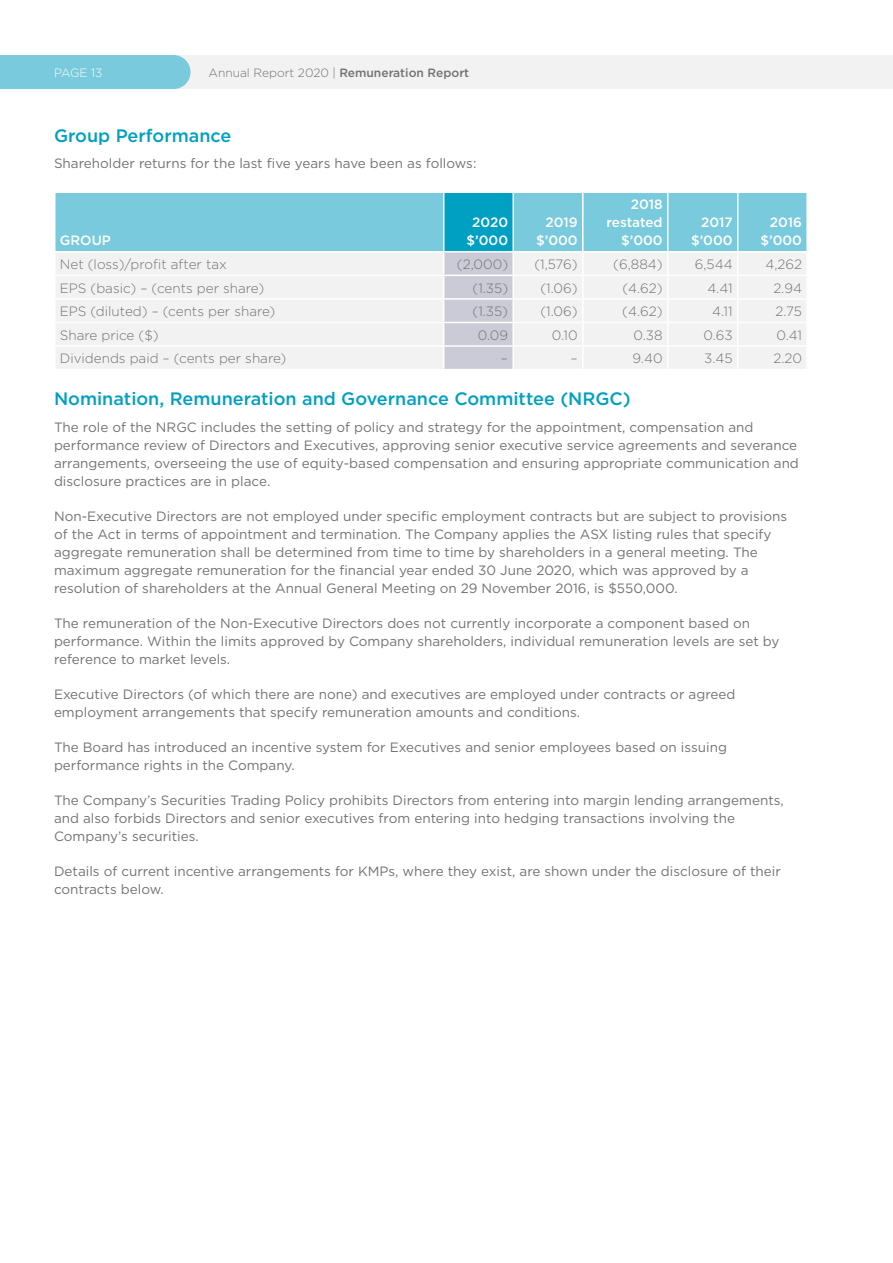
<style>
.page{position:relative;width:893px;height:1263px;background:#fff}
.page>*{position:absolute;margin:0;border:0;box-sizing:border-box;transform-origin:0 0}
.Heading_1{font:500 18px "Gotham";color:#00a0c2}
.Body_text{font:13.5px/18px "Gotham";color:#747273}
.Table_left{font:300 13.5px "Gotham";color:#747273}
.Table_right{font:300 13.5px "Gotham";color:#747273}
.Table_header_right{font:500 13.5px/18px "Gotham";color:#fff;text-align:right}
.Table_header_left{font:500 13.5px "Gotham";color:#fff}
.t1{font:500 12px "Gotham";color:#747273}
.t2{font:300 12px "Gotham";letter-spacing:-.02em;color:#fff}
.s1{font-weight:300}
</style>
<div class="page">
<div style="left:56px;top:193px;width:750px;height:58px;background:#79cadc"></div>
<div style="left:444px;top:192px;width:69px;height:60px;background:#00a0c2"></div>
<div style="left:56px;top:253px;width:750px;height:116px;background:#f2f2f2"></div>
<hr style="left:737px;top:193px;width:1px;height:58px;background:#fff">
<hr style="left:444px;top:251px;width:69px;height:2px;background:#fff">
<hr style="left:54px;top:275px;width:390px;height:1px;background:#fff">
<hr style="left:513px;top:275px;width:70px;height:1px;background:#fff">
<hr style="left:583px;top:275px;width:85px;height:1px;background:#fff">
<hr style="left:668px;top:275px;width:70px;height:1px;background:#fff">
<hr style="left:738px;top:275px;width:70px;height:1px;background:#fff">
<hr style="left:54px;top:298px;width:390px;height:2px;background:#fff">
<hr style="left:513px;top:298px;width:70px;height:2px;background:#fff">
<hr style="left:583px;top:298px;width:85px;height:2px;background:#fff">
<hr style="left:668px;top:298px;width:70px;height:2px;background:#fff">
<hr style="left:738px;top:298px;width:70px;height:2px;background:#fff">
<hr style="left:54px;top:322px;width:390px;height:1px;background:#fff">
<hr style="left:513px;top:322px;width:70px;height:1px;background:#fff">
<hr style="left:583px;top:322px;width:85px;height:1px;background:#fff">
<hr style="left:668px;top:322px;width:70px;height:1px;background:#fff">
<hr style="left:738px;top:322px;width:70px;height:1px;background:#fff">
<hr style="left:54px;top:345px;width:390px;height:2px;background:#fff">
<hr style="left:513px;top:345px;width:70px;height:2px;background:#fff">
<hr style="left:583px;top:345px;width:85px;height:2px;background:#fff">
<svg style="left:582px;top:253px;width:1px;height:116px"></svg>
<hr style="left:668px;top:345px;width:70px;height:2px;background:#fff">
<svg style="left:667px;top:253px;width:1px;height:116px"></svg>
<hr style="left:738px;top:345px;width:70px;height:2px;background:#fff">
<svg style="left:737px;top:253px;width:1px;height:116px"></svg>
<hr style="left:512px;top:253px;width:2px;height:22px;background:#fff">
<hr style="left:512px;top:276px;width:2px;height:22px;background:#fff">
<hr style="left:512px;top:300px;width:2px;height:22px;background:#fff">
<hr style="left:512px;top:323px;width:2px;height:22px;background:#fff">
<svg style="left:443px;top:252px;width:70px;height:117px;background:#cecfd9"></svg>
<hr style="left:512px;top:347px;width:2px;height:22px;background:#fff">
<hr style="left:444px;top:191px;width:69px;height:2px;background:#fff">
<hr style="left:443px;top:193px;width:1px;height:58px;background:#fff">
<hr style="left:512px;top:193px;width:2px;height:58px;background:#fff">
<hr style="left:582px;top:193px;width:1px;height:58px;background:#fff">
<hr style="left:667px;top:193px;width:1px;height:58px;background:#fff">
<div style="left:0;top:55px;width:893px;height:34px;background:#f2f2f2"></div>
<div style="left:0;top:55px;width:191px;height:34px;background:#79cadc"></div>
<p class="t2" style="left:54px;top:65px;width:50px">PAGE 13</p>
<p class="t1" style="left:209px;top:65px;width:262px"><span class="s1">Annual Report 2020 |</span> Remuneration Report</p>
<p class="Heading_1" style="left:54px;top:124px;width:179px">Group Performance</p>
<p class="Body_text" style="left:54px;top:154px;width:424px">Shareholder returns for the last five years have been as follows:</p>
<p class="Table_header_left" style="left:60px;top:232px;width:53px">GROUP</p>
<p class="Table_header_right" style="left:467px;top:213px;width:43px;text-align:center">2020 $’000</p>
<p class="Table_header_right" style="left:536px;top:213px;width:43px">2019 $’000</p>
<p class="Table_header_right" style="left:607px;top:195px;width:58px">2018 restated $’000</p>
<p class="Table_header_right" style="left:691px;top:213px;width:43px">2017 $’000</p>
<p class="Table_header_right" style="left:760px;top:213px;width:43px">2016 $’000</p>
<p class="Table_left" style="left:60px;top:256px;width:169px">Net (loss)/profit after tax</p>
<p class="Table_right" style="left:457px;top:256px;width:53px">(2,000)</p>
<p class="Table_right" style="left:534px;top:256px;width:45px">(1,576)</p>
<p class="Table_right" style="left:613px;top:256px;width:51px">(6,884)</p>
<p class="Table_right" style="left:695px;top:256px;width:39px">6,544</p>
<p class="Table_right" style="left:765px;top:256px;width:38px">4,262</p>
<p class="Table_left" style="left:60px;top:279px;width:206px">EPS (basic) – (cents per share)</p>
<p class="Table_right" style="left:473px;top:279px;width:37px">(1.35)</p>
<p class="Table_right" style="left:540px;top:279px;width:39px">(1.06)</p>
<p class="Table_right" style="left:622px;top:279px;width:42px">(4.62)</p>
<p class="Table_right" style="left:707px;top:279px;width:27px">4.41</p>
<p class="Table_right" style="left:773px;top:279px;width:30px">2.94</p>
<p class="Table_left" style="left:60px;top:303px;width:217px">EPS (diluted) – (cents per share)</p>
<p class="Table_right" style="left:473px;top:303px;width:37px">(1.35)</p>
<p class="Table_right" style="left:540px;top:303px;width:39px">(1.06)</p>
<p class="Table_right" style="left:622px;top:303px;width:42px">(4.62)</p>
<p class="Table_right" style="left:712px;top:303px;width:22px">4.11</p>
<p class="Table_right" style="left:775px;top:303px;width:28px">2.75</p>
<p class="Table_left" style="left:60px;top:326px;width:100px">Share price ($)</p>
<p class="Table_right" style="left:478px;top:326px;width:32px">0.09</p>
<p class="Table_right" style="left:552px;top:326px;width:27px">0.10</p>
<p class="Table_right" style="left:633px;top:326px;width:31px">0.38</p>
<p class="Table_right" style="left:703px;top:326px;width:31px">0.63</p>
<p class="Table_right" style="left:776px;top:326px;width:27px">0.41</p>
<p class="Table_left" style="left:60px;top:350px;width:228px">Dividends paid – (cents per share)</p>
<p class="Table_right" style="left:501px;top:350px;width:9px">–</p>
<p class="Table_right" style="left:570px;top:350px;width:9px">–</p>
<p class="Table_right" style="left:632px;top:350px;width:32px">9.40</p>
<p class="Table_right" style="left:704px;top:350px;width:30px">3.45</p>
<p class="Table_right" style="left:773px;top:350px;width:30px">2.20</p>
<p class="Heading_1" style="left:54px;top:387px;width:578px">Nomination, Remuneration and Governance Committee (NRGC)</p>
<p class="Body_text" style="left:54px;top:418px;width:746px">The role of the NRGC includes the setting of policy and strategy for the appointment, compensation and performance review of Directors and Executives, approving senior executive service agreements and severance arrangements, overseeing the use of equity-based compensation and ensuring appropriate communication and disclosure practices are in place.</p>
<p class="Body_text" style="left:54px;top:507px;width:735px">Non-Executive Directors are not employed under specific employment contracts but are subject to provisions of the Act in terms of appointment and termination. The Company applies the ASX listing rules that specify aggregate remuneration shall be determined from time to time by shareholders in a general meeting. The maximum aggregate remuneration for the financial year ended 30 June 2020, which was approved by a resolution of shareholders at the Annual General Meeting on 29 November 2016, is $550,000.</p>
<p class="Body_text" style="left:54px;top:614px;width:727px">The remuneration of the Non-Executive Directors does not currently incorporate a component based on performance. Within the limits approved by Company shareholders, individual remuneration levels are set by reference to market levels.</p>
<p class="Body_text" style="left:54px;top:685px;width:683px">Executive Directors (of which there are none) and executives are employed under contracts or agreed employment arrangements that specify remuneration amounts and conditions.</p>
<p class="Body_text" style="left:54px;top:738px;width:674px">The Board has introduced an incentive system for Executives and senior employees based on issuing performance rights in the Company.</p>
<p class="Body_text" style="left:54px;top:791px;width:731px">The Company’s Securities Trading Policy prohibits Directors from entering into margin lending arrangements, and also forbids Directors and senior executives from entering into hedging transactions involving the<br>Company’s securities.</p>
<p class="Body_text" style="left:54px;top:862px;width:728px">Details of current incentive arrangements for KMPs, where they exist, are shown under the disclosure of their contracts below.</p>
</div>
